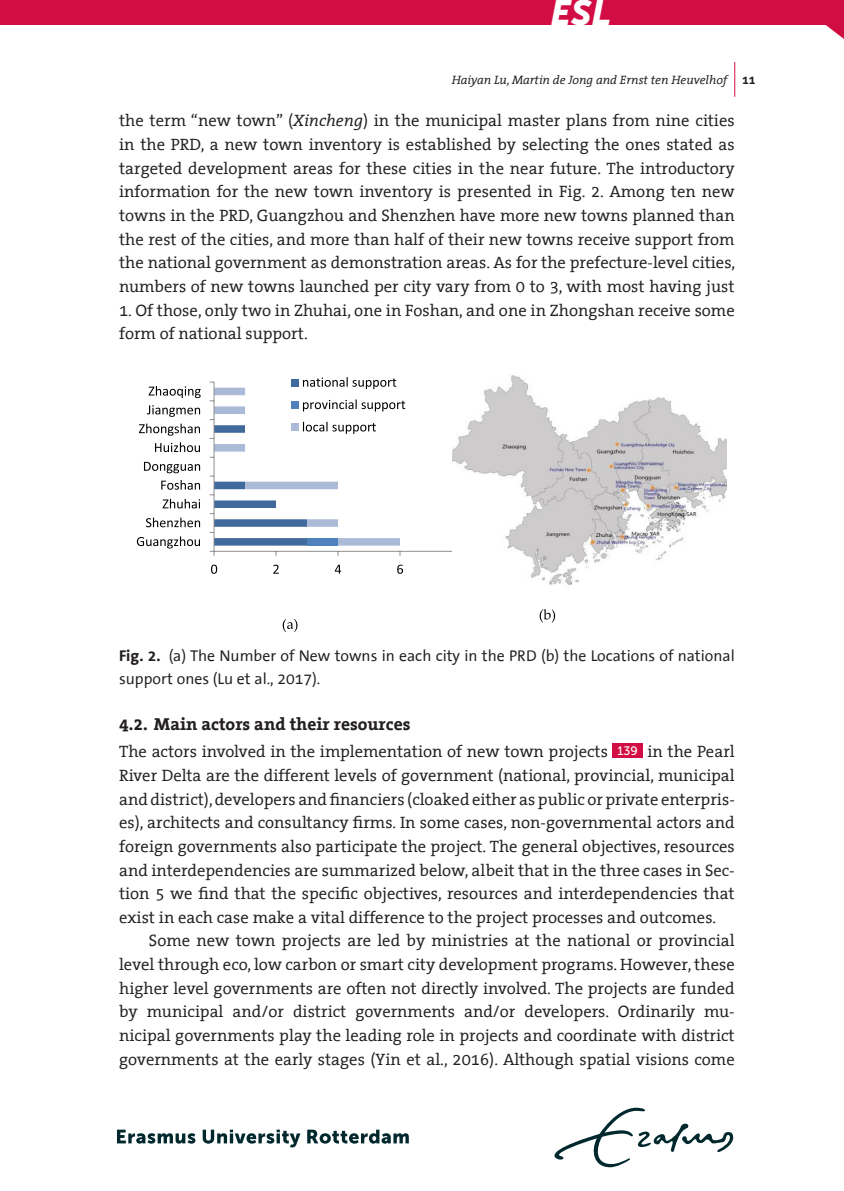
<style>
.page{position:relative;width:844px;height:1191px;background:#fff}
.page>*{position:absolute;margin:0;border:0;box-sizing:border-box;transform-origin:0 0}
.t1{font:italic 35px "Museo Sans 900";color:#fff}
.t2{font:700 17.5px "The Serif Office";color:#231f20}
.t3{font:16.62px/23.6px "The Serif Office";color:#231f20;text-align:justify}
.t4{font:15.75px/22.8px "The Sans Office";color:#231f20}
.t5{font:italic 12.25px "The Serif Office";color:#231f20}
.s1{font-weight:700;font-style:normal}
.s2{font-style:italic}
.s3{font-weight:700}
.s4{font-family:"Museo Sans 500";font-size:12.25px;color:#fff}
</style>
<div class="page">
<div style="left:0;top:0;width:843px;height:25px;background:#d20d44"></div>
<svg style="left:117px;top:1129px;width:78px;height:14px"></svg>
<svg style="left:203px;top:1129px;width:97px;height:18px"></svg>
<svg style="left:307px;top:1129px;width:101px;height:14px"></svg>
<svg style="left:554px;top:1107px;width:179px;height:60px"></svg>
<hr style="left:734px;top:62px;width:1px;height:35px;background:#d20d44">
<svg style="left:826px;top:25px;width:17px;height:14px"></svg>
<svg style="left:282px;top:619px;width:15px;height:13px"></svg>
<svg style="left:539px;top:609px;width:16px;height:13px"></svg>
<hr style="left:214px;top:551px;width:238px;height:1px;background:#868686">
<hr style="left:213px;top:382px;width:1px;height:169px;background:#868686">
<svg style="left:211px;top:564px;width:192px;height:10px"></svg>
<svg style="left:137px;top:536px;width:63px;height:12px"></svg>
<svg style="left:146px;top:517px;width:54px;height:10px"></svg>
<svg style="left:163px;top:499px;width:37px;height:9px"></svg>
<svg style="left:161px;top:480px;width:39px;height:10px"></svg>
<svg style="left:144px;top:462px;width:56px;height:11px"></svg>
<svg style="left:155px;top:442px;width:45px;height:10px"></svg>
<svg style="left:139px;top:423px;width:61px;height:13px"></svg>
<svg style="left:147px;top:405px;width:53px;height:12px"></svg>
<svg style="left:149px;top:386px;width:52px;height:12px"></svg>
<svg style="left:209px;top:377px;width:196px;height:168px"></svg>
<img style="left:452px;top:375px;width:274px;height:210px">
<div style="left:612px;top:743px;width:30px;height:14px;background:#d20d44"></div>
<h1 class="t1" style="left:550px;top:-7px;width:62px">ESL</h1>
<p class="t5" style="left:451px;top:73px;width:305px">Haiyan Lu, Martin de Jong and Ernst ten Heuvelhof <span class="s1">11</span></p>
<p class="t3" style="left:119px;top:109px;width:617px">the term “new town” (<span class="s2">Xincheng</span>) in the municipal master plans from nine cities in the PRD, a new town inventory is established by selecting the ones stated as targeted development areas for these cities in the near future. The introductory information for the new town inventory is presented in Fig. 2. Among ten new towns in the PRD, Guangzhou and Shenzhen have more new towns planned than the rest of the cities, and more than half of their new towns receive support from the national government as demonstration areas. As for the prefecture-level cities, numbers of new towns launched per city vary from 0 to 3, with most having just</p>
<p class="t3" style="left:119px;top:298px;width:617px">1. Of those, only two in Zhuhai, one in Foshan, and one in Zhongshan receive some form of national support.</p>
<p class="t4" style="left:119px;top:645px;width:617px"><span class="s3">Fig. 2.</span> (a) The Number of New towns in each city in the PRD (b) the Locations of national support ones (Lu et al., 2017).</p>
<p class="t2" style="left:119px;top:715px;width:293px">4.2. Main actors and their resources</p>
<p class="t3" style="left:119px;top:740px;width:617px">The actors involved in the implementation of new town projects <span class="s4">139</span> in the Pearl River Delta are the different levels of government (national, provincial, municipal and district), developers and financiers (cloaked either as public or private enterpris&shy;es), architects and consultancy firms. In some cases, non-governmental actors and foreign governments also participate the project. The general objectives, resources and interdependencies are summarized below, albeit that in the three cases in Sec&shy;tion 5 we find that the specific objectives, resources and interdependencies that exist in each case make a vital difference to the project processes and outcomes.</p>
<p class="t3" style="left:119px;top:929px;width:617px;text-indent:30px">Some new town projects are led by ministries at the national or provincial level through eco, low carbon or smart city development programs. However, these higher level governments are often not directly involved. The projects are funded by municipal and/or district governments and/or developers. Ordinarily mu&shy;nicipal governments play the leading role in projects and coordinate with district governments at the early stages (Yin et al., 2016). Although spatial visions come</p>
</div>
